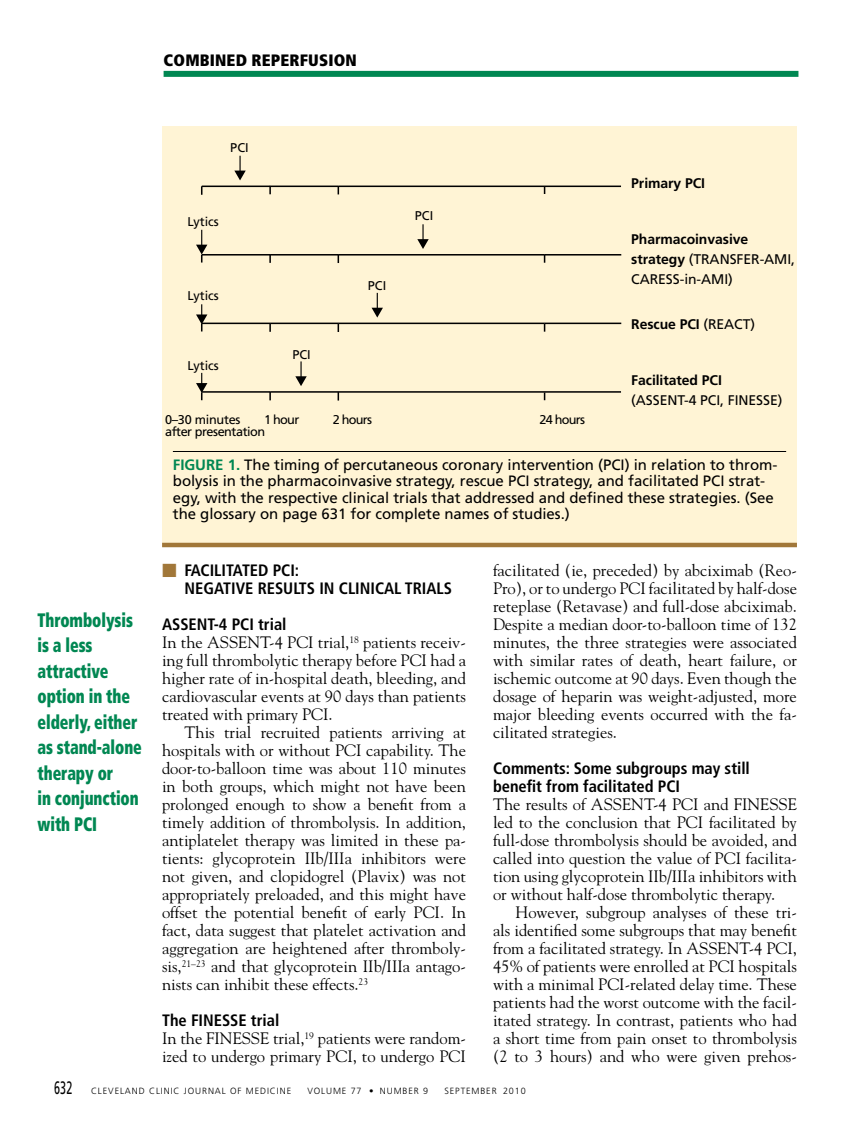
<style>
.page{position:relative;width:851px;height:1134px;background:#fff}
.page>*{position:absolute;margin:0;border:0;box-sizing:border-box;transform-origin:0 0}
.t1{font:900 condensed 19.5px/25.5px "Frutiger LT Std";letter-spacing:-.005em;color:#008752;scale:.8 1}
.t2{font:16.5px/18px "Goudy Std";color:#000;text-align:justify}
.t3{font:700 condensed 16.5px/18px "Frutiger LT Std";color:#000}
.t4{font:900 condensed 16.5px "Frutiger LT Std";color:#000}
.t5{font:15px/16.5px "Frutiger LT Std";color:#000}
.t6{font:700 15px "Frutiger LT Std";color:#008752}
.t7{font:13.95px/20.2px "Frutiger LT Std";letter-spacing:-.005em;color:#000}
.t8{font:700 13.95px "Frutiger LT Std";letter-spacing:-.005em;color:#000}
.t9{font:12.75px/12.1px "Frutiger LT Std";letter-spacing:-.035em;color:#000}
.t10{font:300 9px "Frutiger LT Std";letter-spacing:.1em;color:#000}
.s1{font-weight:700}
.s2{font-weight:400}
.s3{font-weight:700;color:#008752}
.s4{font-family:"Universal Std Newswith Comm Pi";font-weight:400;font-stretch:normal;color:#a17739}
.s5{font-weight:400;font-size:18px}
</style>
<div class="page">
<div style="left:162px;top:127px;width:634px;height:416px;background:#fff4d5"></div>
<hr style="left:202px;top:186px;width:419px;height:1px;background:#000">
<hr style="left:202px;top:254px;width:419px;height:2px;background:#000">
<hr style="left:202px;top:323px;width:419px;height:1px;background:#000">
<hr style="left:202px;top:391px;width:419px;height:2px;background:#000">
<svg style="left:269px;top:187px;width:2px;height:7px"></svg>
<svg style="left:337px;top:187px;width:2px;height:7px"></svg>
<svg style="left:269px;top:254px;width:2px;height:9px"></svg>
<svg style="left:337px;top:255px;width:2px;height:8px"></svg>
<svg style="left:269px;top:323px;width:2px;height:9px"></svg>
<svg style="left:337px;top:324px;width:2px;height:8px"></svg>
<svg style="left:269px;top:392px;width:2px;height:8px"></svg>
<svg style="left:337px;top:392px;width:2px;height:9px"></svg>
<svg style="left:234px;top:156px;width:12px;height:24px"></svg>
<svg style="left:417px;top:224px;width:11px;height:25px"></svg>
<svg style="left:196px;top:230px;width:11px;height:33px"></svg>
<svg style="left:371px;top:293px;width:12px;height:25px"></svg>
<svg style="left:196px;top:304px;width:11px;height:28px"></svg>
<svg style="left:295px;top:361px;width:12px;height:25px"></svg>
<svg style="left:196px;top:373px;width:11px;height:27px"></svg>
<hr style="left:173px;top:451px;width:613px;height:1px;background:#000">
<hr style="left:162px;top:543px;width:634px;height:4px;background:#a17739">
<div style="left:164px;top:71px;width:634px;height:6px;background:#008752"></div>
<p class="t4" style="left:164px;top:51px;width:12px">combine</p>
<p class="t4" style="left:236px;top:51px;width:27px">d reper</p>
<p class="t4" style="left:300px;top:51px;width:30px">fusion</p>
<p class="t9" style="left:230px;top:141px;width:20px">PCI</p>
<p class="t9" style="left:187px;top:215px;width:33px">Lytics</p>
<p class="t9" style="left:187px;top:289px;width:33px">Lytics</p>
<p class="t9" style="left:187px;top:359px;width:33px">Lytics</p>
<p class="t9" style="left:292px;top:349px;width:20px">PCI</p>
<p class="t9" style="left:368px;top:280px;width:20px">PCI</p>
<p class="t9" style="left:415px;top:210px;width:20px">PCI</p>
<p class="t9" style="left:165px;top:413px;width:102px">0–30 minutes after presentation</p>
<p class="t9" style="left:264px;top:413px;width:37px">1 hour</p>
<p class="t9" style="left:333px;top:413px;width:41px">2 hours</p>
<p class="t9" style="left:539px;top:413px;width:47px">24 hours</p>
<p class="t8" style="left:631px;top:175px;width:75px">Primary PCI</p>
<p class="t7" style="left:631px;top:229px;width:165px"><span class="s1">Pharmacoinvasive strategy</span> (TRANSFER-AMI,<br>CARESS-in-AMI)</p>
<p class="t8" style="left:631px;top:316px;width:125px">Rescue PCI <span class="s2">(REACT)</span></p>
<p class="t8" style="left:631px;top:372px;width:92px">Facilitated PCI</p>
<p class="t7" style="left:631px;top:390px;width:153px">(ASSENT-4 PCI, FINESSE)</p>
<p class="t1" style="left:38px;top:607px;width:132px">Thrombolysis is a less attractive option in the elderly, either as stand-alone therapy or<br>in conjunction with PCI</p>
<p class="t5" style="left:173px;top:456px;width:606px;text-indent:55px"><span class="s3">1.</span> The timing of percutaneous coronary intervention (PCI) in relation to throm&shy;bolysis in the pharmacoinvasive strategy, rescue PCI strategy, and facilitated PCI strat&shy;egy, with the respective clinical trials that addressed and defined these strategies. (See the glossary on page 631 for complete names of studies.)</p>
<p class="t6" style="left:173px;top:455px;width:17px">Figure</p>
<p class="t3" style="left:185px;top:561px;width:269px;text-indent:-23px"><span class="s4">■</span> FACILITATED PCI:<br>NEGATIVE RESULTS IN CLINICAL TRIALS</p>
<p class="t3" style="left:162px;top:615px;width:126px">ASSENT-4 PCI trial</p>
<p class="t2" style="left:162px;top:633px;width:305px">In the ASSENT-4 PCI trial,<sup>18</sup> patients receiv&shy;ing full thrombolytic therapy before PCI had a higher rate of in-hospital death, bleeding, and cardiovascular events at 90 days than patients treated with primary PCI.</p>
<p class="t2" style="left:162px;top:723px;width:305px;text-indent:23px">This trial recruited patients arriving at hospitals with or without PCI capability. The door-to-balloon time was about 110 minutes in both groups, which might not have been prolonged enough to show a benefit from a timely addition of thrombolysis. In addition, antiplatelet therapy was limited in these pa&shy;tients: glycoprotein IIb/IIIa inhibitors were not given, and clopidogrel (Plavix) was not appropriately preloaded, and this might have offset the potential benefit of early PCI. In fact, data suggest that platelet activation and aggregation are heightened after thromboly&shy;sis,<sup>21–23</sup> and that glycoprotein IIb/IIIa antago&shy;nists can inhibit these effects.<sup>23</sup></p>
<p class="t3" style="left:162px;top:1011px;width:119px">The FINESSE trial</p>
<p class="t2" style="left:162px;top:1029px;width:305px">In the FINESSE trial,<sup>19</sup> patients were random&shy;ized to undergo primary PCI, to undergo PCI</p>
<p class="t2" style="left:493px;top:561px;width:305px">facilitated (ie, preceded) by abciximab (Reo-Pro), or to undergo PCI facilitated by half-dose reteplase (Retavase) and full-dose abciximab.<br>Despite a median door-to-balloon time of 132 minutes, the three strategies were associated with similar rates of death, heart failure, or ischemic outcome at 90 days. Even though the dosage of heparin was weight-adjusted, more major bleeding events occurred with the fa&shy;cilitated strategies.</p>
<p class="t3" style="left:493px;top:759px;width:258px">Comments: Some subgroups may still benefit from facilitated PCI</p>
<p class="t2" style="left:493px;top:795px;width:305px">The results of ASSENT-4 PCI and FINESSE led to the conclusion that PCI facilitated by full-dose thrombolysis should be avoided, and called into question the value of PCI facilita&shy;tion using glycoprotein IIb/IIIa inhibitors with or without half-dose thrombolytic therapy.</p>
<p class="t2" style="left:493px;top:903px;width:305px;text-indent:23px">However, subgroup analyses of these tri&shy;als identified some subgroups that may benefit from a facilitated strategy. In ASSENT-4 PCI, 45% of patients were enrolled at PCI hospitals with a minimal PCI-related delay time. These patients had the worst outcome with the facil&shy;itated strategy. In contrast, patients who had a short time from pain onset to thrombolysis (2 to 3 hours) and who were given prehos-</p>
<p class="t10" style="left:54px;top:1085px;width:239px"><span class="s5">632</span> CLEVELAND CLINIC JOURNAL OF MEDICINE</p>
<p class="t10" style="left:307px;top:1085px;width:122px">VOLUME 77 • NUMBER 9</p>
<p class="t10" style="left:444px;top:1085px;width:83px">SEPTEMBER 2010</p>
</div>
